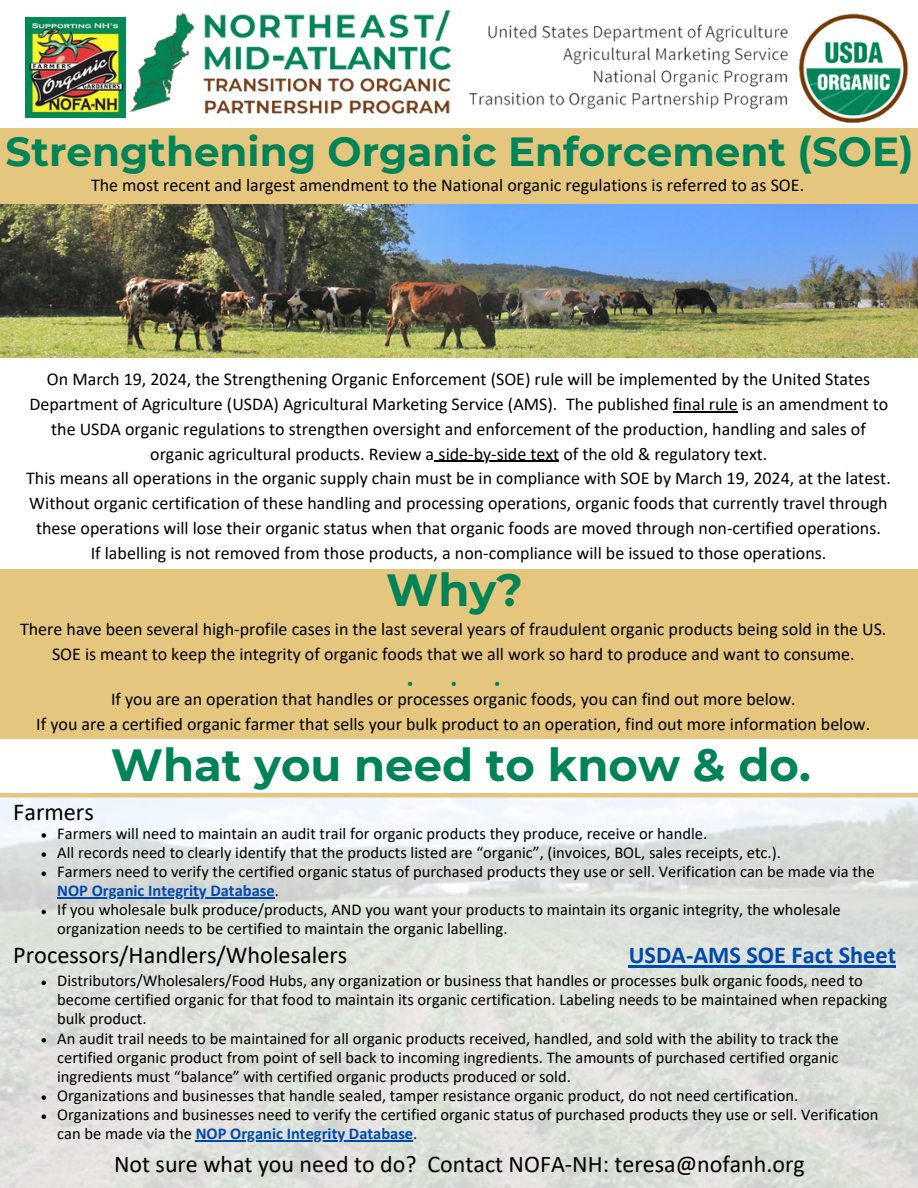
<style>
.page{position:relative;width:918px;height:1188px;background:#fff}
.page>*{position:absolute;margin:0;border:0;box-sizing:border-box;transform-origin:0 0}
.t1{font:700 45px "Montserrat";color:#008356}
.t2{font:700 40.5px "Montserrat";color:#008356}
.t3{font:37.5px "Calibri";color:#008356}
.t4{font:24.3px "Calibri";color:#000}
.t5{font:700 24.3px "Calibri";color:#004aad}
.t6{font:24px "Calibri";color:#000}
.t7{font:18px/24.8px "Calibri";color:#000;text-align:center}
.t8{font:16.5px/19.2px "Calibri";color:#000}
.s1{font-weight:700;color:#004aad}
</style>
<div class="page">
<img style="left:125px;top:10px;width:784px;height:113px">
<img style="left:25px;top:17px;width:100px;height:100px">
<div style="left:0;top:569px;width:918px;height:170px;background:#e4c67e"></div>
<hr style="left:673px;top:411px;width:65px;height:1px;background:#000">
<hr style="left:435px;top:461px;width:124px;height:1px;background:#000">
<img style="left:0;top:204px;width:918px;height:154px">
<div style="left:0;top:128px;width:918px;height:76px;background:#e4c67e"></div>
<img style="left:0;top:797px;width:918px;height:391px">
<svg style="left:42px;top:833px;width:4px;height:5px"></svg>
<svg style="left:42px;top:852px;width:4px;height:5px"></svg>
<svg style="left:42px;top:871px;width:4px;height:5px"></svg>
<hr style="left:57px;top:897px;width:218px;height:1px;background:#004aad">
<svg style="left:42px;top:910px;width:4px;height:4px"></svg>
<svg style="left:42px;top:981px;width:4px;height:4px"></svg>
<svg style="left:42px;top:1038px;width:4px;height:4px"></svg>
<svg style="left:42px;top:1095px;width:4px;height:5px"></svg>
<svg style="left:42px;top:1114px;width:4px;height:5px"></svg>
<hr style="left:196px;top:1140px;width:217px;height:1px;background:#004aad">
<hr style="left:0;top:793px;width:918px;height:4px;background:#e4c67e">
<hr style="left:629px;top:965px;width:267px;height:2px;background:#004aad">
<p class="t2" style="left:6px;top:126px;width:910px">Strengthening Organic Enforcement (SOE)</p>
<p class="t7" style="left:91px;top:174px;width:715px">The most recent and largest amendment to the National organic regulations is referred to as SOE.</p>
<h1 class="t7" style="left:29px;top:369px;width:860px">On March 19, 2024, the Strengthening Organic Enforcement (SOE) rule will be implemented by the United States Department of Agriculture (USDA) Agricultural Marketing Service (AMS). The published final rule is an amendment to the USDA organic regulations to strengthen oversight and enforcement of the production, handling and sales of organic agricultural products. Review a side-by-side text of the old &amp; regulatory text.</h1>
<p class="t7" style="left:26px;top:468px;width:866px">This means all operations in the organic supply chain must be in compliance with SOE by March 19, 2024, at the latest.<br>Without organic certification of these handling and processing operations, organic foods that currently travel through these operations will lose their organic status when that organic foods are moved through non-certified operations.<br>If labelling is not removed from those products, a non-compliance will be issued to those operations.</p>
<p class="t1" style="left:386px;top:563px;width:138px">Why?</p>
<p class="t7" style="left:20px;top:618px;width:868px">There have been several high-profile cases in the last several years of fraudulent organic products being sold in the US.<br>SOE is meant to keep the integrity of organic foods that we all work so hard to produce and want to consume.</p>
<h1 class="t3" style="left:406px;top:658px;width:98px">...</h1>
<p class="t7" style="left:111px;top:688px;width:686px">If you are an operation that handles or processes organic foods, you can find out more below.</p>
<p class="t7" style="left:36px;top:713px;width:835px">If you are a certified organic farmer that sells your bulk product to an operation, find out more information below.</p>
<h1 class="t4" style="left:13px;top:802px;width:82px">Farmers</h1>
<p class="t1" style="left:111px;top:737px;width:702px">What you need to know &amp; do.</p>
<h3 class="t8" style="left:57px;top:825px;width:651px">Farmers will need to maintain an audit trail for organic products they produce, receive or handle.</h3>
<p class="t8" style="left:57px;top:844px;width:725px">All records need to clearly identify that the products listed are “organic”, (invoices, BOL, sales receipts, etc.).</p>
<p class="t8" style="left:57px;top:863px;width:819px">Farmers need to verify the certified organic status of purchased products they use or sell. Verification can be made via the</p>
<p class="t8" style="left:57px;top:883px;width:785px"><span class="s1">NOP Organic Integrity Database</span>.<br>If you wholesale bulk produce/products, AND you want your products to maintain its organic integrity, the wholesale</p>
<p class="t8" style="left:57px;top:921px;width:452px">organization needs to be certified to maintain the organic labelling.</p>
<h3 class="t8" style="left:57px;top:973px;width:832px">Distributors/Wholesalers/Food Hubs, any organization or business that handles or processes bulk organic foods, need to become certified organic for that food to maintain its organic certification. Labeling needs to be maintained when repacking bulk product.</h3>
<h2 class="t8" style="left:57px;top:1030px;width:783px;text-align:justify">An audit trail needs to be maintained for all organic products received, handled, and sold with the ability to track the certified organic product from point of sell back to incoming ingredients. The amounts of purchased certified organic ingredients must “balance” with certified organic products produced or sold.</h2>
<p class="t8" style="left:57px;top:1087px;width:743px">Organizations and businesses that handle sealed, tamper resistance organic product, do not need certification.</p>
<p class="t8" style="left:57px;top:1106px;width:823px">Organizations and businesses need to verify the certified organic status of purchased products they use or sell. Verification can be made via the <span class="s1">NOP Organic Integrity Database</span>.</p>
<p class="t4" style="left:13px;top:944px;width:336px">Processors/Handlers/Wholesalers</p>
<p class="t5" style="left:629px;top:945px;width:269px">USDA-AMS SOE Fact Sheet</p>
<h3 class="t6" style="left:114px;top:1154px;width:692px">Not sure what you need to do? Contact NOFA-NH: teresa@nofanh.org</h3>
</div>
